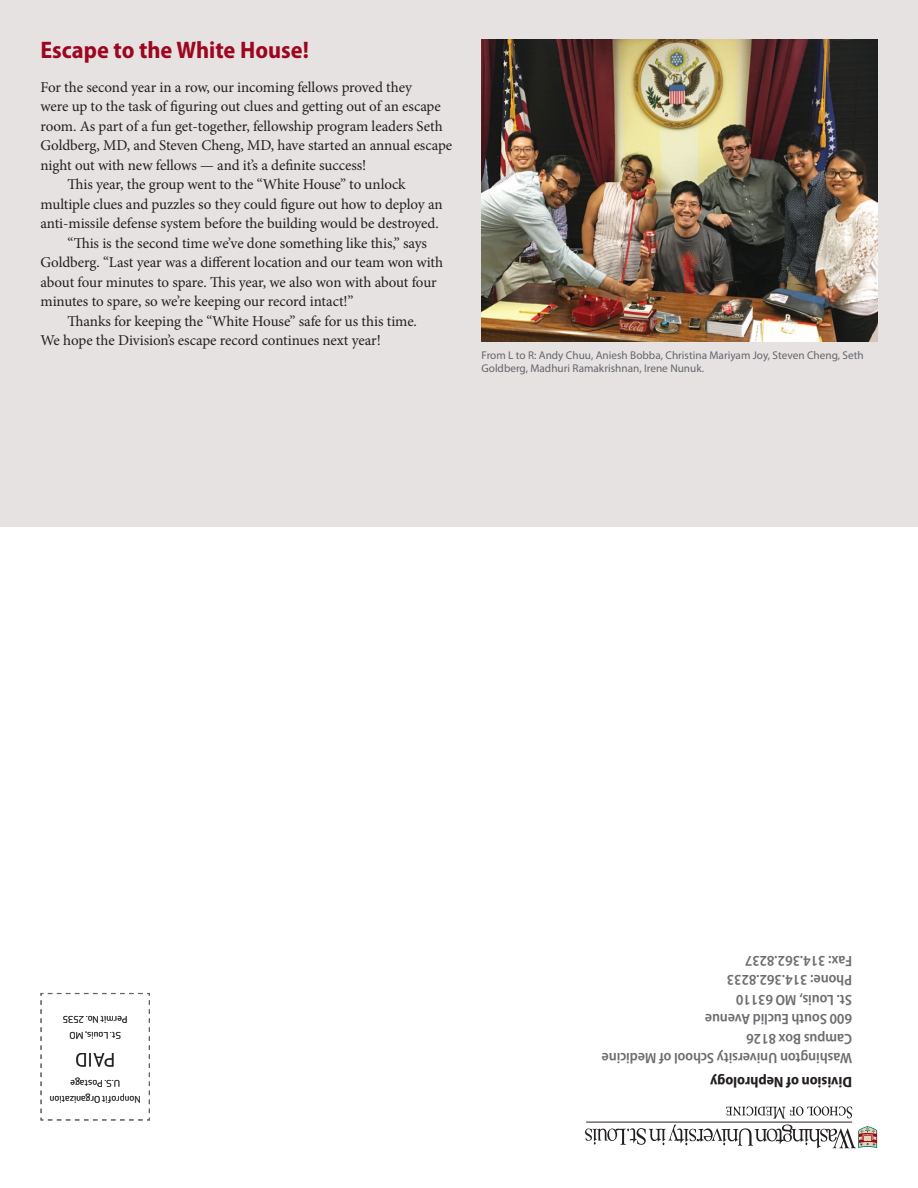
<style>
.page{position:relative;width:918px;height:1188px;background:#fff}
.page>*{position:absolute;margin:0;border:0;box-sizing:border-box;transform-origin:0 0}
.Subhead{font:700 semi-condensed 24px "Myriad Pro";color:#9d061f}
.t1{font:18px "Apex Sans";color:#231f20}
.Body_Indent{font:15px/19.5px "Minion Pro";letter-spacing:-.01em;color:#231f20}
.Body_No_Indent{font:15px/19.5px "Minion Pro";letter-spacing:-.01em;color:#231f20}
.Sidebar_body{font:600 semi-condensed 15px/19.5px "Myriad Pro";letter-spacing:-.005em;color:#6c6d70}
.Sidebar_body_bold{font:700 semi-condensed 15px "Myriad Pro";letter-spacing:-.005em;color:#231f20}
.Captions{font:11.25px/13.5px "Myriad Pro";color:#63656a}
.t2{font:9px/16.5px "Apex Sans";letter-spacing:-.01em;color:#231f20;text-align:center}
</style>
<div class="page">
<svg style="left:585px;top:1106px;width:292px;height:42px"></svg>
<svg style="left:40px;top:992px;width:110px;height:129px"></svg>
<div style="left:0;top:0;width:918px;height:526px;background:#e6e2e2"></div>
<img style="left:482px;top:39px;width:396px;height:303px">
<p class="Subhead" style="left:40px;top:37px;width:270px">Escape to the White House!</p>
<p class="Body_No_Indent" style="left:40px;top:77px;width:413px">For the second year in a row, our incoming fellows proved they<br>were up to the task of figuring out clues and getting out of an escape room. As part of a fun get-together, fellowship program leaders Seth Goldberg, MD, and Steven Cheng, MD, have started an annual escape night out with new fellows — and it’s a definite success!</p>
<p class="Body_Indent" style="left:40px;top:175px;width:404px;text-indent:27px">This year, the group went to the “White House” to unlock multiple clues and puzzles so they could figure out how to deploy an anti-missile defense system before the building would be destroyed.</p>
<p class="Body_Indent" style="left:40px;top:233px;width:404px;text-indent:27px">“This is the second time we’ve done something like this,” says Goldberg. “Last year was a different location and our team won with about four minutes to spare. This year, we also won with about four minutes to spare, so we’re keeping our record intact!”</p>
<p class="Body_Indent" style="left:40px;top:311px;width:378px;text-indent:27px">Thanks for keeping the “White House” safe for us this time.<br>We hope the Division’s escape record continues next year!</p>
<p class="Captions" style="left:482px;top:348px;width:384px">From L to R: Andy Chuu, Aniesh Bobba, Christina Mariyam Joy, Steven Cheng, Seth<br>Goldberg, Madhuri Ramakrishnan, Irene Nunuk.</p>
<p class="t2" style="left:128px;top:1045px;width:66px;rotate:-180deg">St. Louis, MO<br>Permit No. 2535</p>
<p class="t1" style="left:115px;top:1074px;width:41px;rotate:-180deg">PAID</p>
<p class="t2" style="left:141px;top:1109px;width:93px;rotate:-180deg">Nonprofit Organization<br>U.S. Postage</p>
<p class="Sidebar_body" style="left:852px;top:1068px;width:252px;rotate:-180deg">Washington University School of Medicine<br>Campus Box 8126<br>600 South Euclid Avenue<br>St. Louis, MO 63110<br>Phone: 314.362.8233<br>Fax: 314.362.8237</p>
<p class="Sidebar_body_bold" style="left:852px;top:1091px;width:143px;rotate:-180deg">Division of Nephrology</p>
</div>
